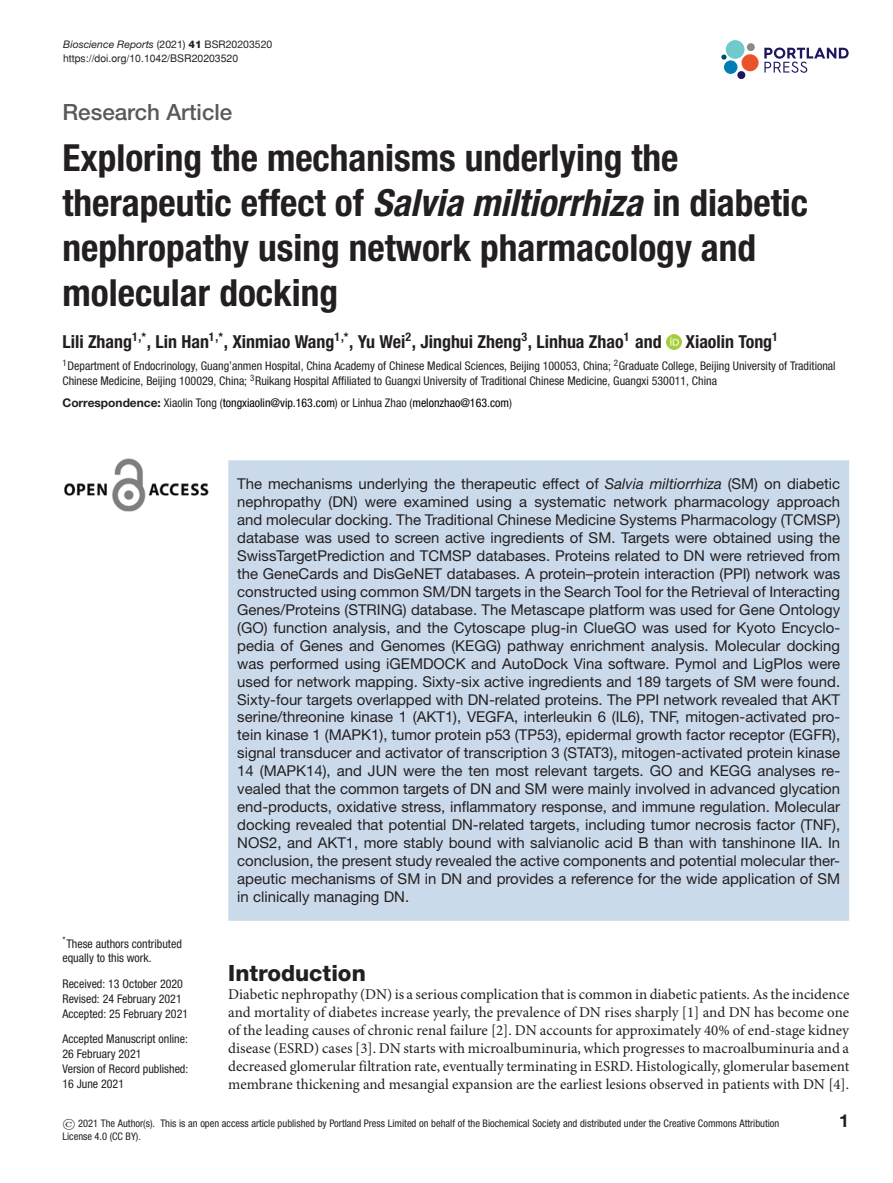
<style>
.page{position:relative;width:893px;height:1183px;background:#fff}
.page>*{position:absolute;margin:0;border:0;box-sizing:border-box;transform-origin:0 0}
.t1{font:700 condensed 37.35px/44.8px "Helvetica Neue LT Std";color:#231f20}
.t2{font:500 22.35px "Helvetica Neue LT Std";color:#58595b}
.t3{font:800 22.35px "Helvetica Neue LT Std";color:#231f20}
.t4{font:700 condensed 18px "Helvetica Neue LT Std";color:#231f20}
.t5{font:700 18px "Helvetica Neue LT Std";color:#231f20}
.t6{font:15px/18px "Helvetica Neue LT Std";color:#231f20;text-align:justify}
.t7{font:15px/18px "Minion Pro";color:#231f20;text-align:justify}
.t8{font:condensed 12px/15px "Helvetica Neue LT Std";color:#231f20}
.t9{font:condensed 12px "Helvetica Neue LT Std";color:#000}
.t10{font:condensed 10.5px/13.5px "Helvetica Neue LT Std";color:#231f20}
.t11{font:italic 10.5px "Helvetica Neue LT Std";color:#231f20}
.t12{font:10.5px "Helvetica";color:#231f20}
.s1{font-style:normal}
.s2{font-weight:800;font-style:normal}
.s3{font-style:italic}
.s4{font-weight:700;font-stretch:normal;color:#231f20}
.s5{color:#231f20}
.s6{font-family:"SFRM0700";font-stretch:normal}
</style>
<div class="page">
<svg style="left:764px;top:48px;width:85px;height:25px"></svg>
<div style="left:726px;top:40px;width:18px;height:19px;background:#70cacb;border-radius:50%"></div>
<div style="left:741px;top:54px;width:18px;height:17px;background:#ea5329;border-radius:50%"></div>
<div style="left:724px;top:60px;width:13px;height:14px;background:#007db5;border-radius:50%"></div>
<div style="left:737px;top:71px;width:8px;height:8px;background:#1d1760;border-radius:50%"></div>
<div style="left:747px;top:43px;width:8px;height:8px;background:#888c85;border-radius:50%"></div>
<svg style="left:721px;top:54px;width:5px;height:6px"></svg>
<img style="left:666px;top:334px;width:15px;height:15px">
<img style="left:64px;top:458px;width:145px;height:53px">
<div style="left:228px;top:460px;width:621px;height:460px;background:#cbdaeb"></div>
<p class="t11" style="left:63px;top:40px;width:211px">Bioscience Reports <span class="s1">(2021)</span> <span class="s2">41</span> <span class="s1">BSR20203520</span></p>
<p class="t12" style="left:63px;top:54px;width:177px">https://doi.org/10.1042/BSR20203520</p>
<h2 class="t2" style="left:62px;top:104px;width:171px">Research Article</h2>
<h1 class="t1" style="left:62px;top:138px;width:747px">Exploring the mechanisms underlying the therapeutic effect of <span class="s3">Salvia miltiorrhiza</span> in diabetic nephropathy using network pharmacology and molecular docking</h1>
<p class="t4" style="left:62px;top:334px;width:601px">Lili Zhang<sup>1,*</sup>, Lin Han<sup>1,*</sup>, Xinmiao Wang<sup>1,*</sup>, Yu Wei<sup>2</sup>, Jinghui Zheng<sup>3</sup>, Linhua Zhao<sup>1</sup> and</p>
<p class="t4" style="left:685px;top:334px;width:94px">Xiaolin Tong<sup>1</sup></p>
<p class="t8" style="left:62px;top:359px;width:775px"><sup>1</sup>Department of Endocrinology, Guang’anmen Hospital, China Academy of Chinese Medical Sciences, Beijing 100053, China; <sup>2</sup>Graduate College, Beijing University of Traditional<br>Chinese Medicine, Beijing 100029, China; <sup>3</sup>Ruikang Hospital Affiliated to Guangxi University of Traditional Chinese Medicine, Guangxi 530011, China</p>
<p class="t9" style="left:62px;top:398px;width:451px"><span class="s4">Correspondence:</span> <span class="s5">Xiaolin Tong (</span>tongxiaolin@vip.163.com<span class="s5">) or Linhua Zhao (</span>melonzhao@163.com<span class="s5">)</span></p>
<p class="t6" style="left:237px;top:476px;width:604px">The mechanisms underlying the therapeutic effect of <span class="s3">Salvia miltiorrhiza</span> (SM) on diabetic nephropathy (DN) were examined using a systematic network pharmacology approach and molecular docking. The Traditional Chinese Medicine Systems Pharmacology (TCMSP) database was used to screen active ingredients of SM. Targets were obtained using the SwissTargetPrediction and TCMSP databases. Proteins related to DN were retrieved from the GeneCards and DisGeNET databases. A protein–protein interaction (PPI) network was constructed using common SM/DN targets in the Search Tool for the Retrieval of Interacting Genes/Proteins (STRING) database. The Metascape platform was used for Gene Ontology (GO) function analysis, and the Cytoscape plug-in ClueGO was used for Kyoto Encyclo&shy;pedia of Genes and Genomes (KEGG) pathway enrichment analysis. Molecular docking was performed using iGEMDOCK and AutoDock Vina software. Pymol and LigPlos were used for network mapping. Sixty-six active ingredients and 189 targets of SM were found.<br>Sixty-four targets overlapped with DN-related proteins. The PPI network revealed that AKT serine/threonine kinase 1 (AKT1), VEGFA, interleukin 6 (IL6), TNF, mitogen-activated pro&shy;tein kinase 1 (MAPK1), tumor protein p53 (TP53), epidermal growth factor receptor (EGFR), signal transducer and activator of transcription 3 (STAT3), mitogen-activated protein kinase 14 (MAPK14), and JUN were the ten most relevant targets. GO and KEGG analyses re&shy;vealed that the common targets of DN and SM were mainly involved in advanced glycation end-products, oxidative stress, inflammatory response, and immune regulation. Molecular docking revealed that potential DN-related targets, including tumor necrosis factor (TNF), NOS2, and AKT1, more stably bound with salvianolic acid B than with tanshinone IIA. In conclusion, the present study revealed the active components and potential molecular ther&shy;apeutic mechanisms of SM in DN and provides a reference for the wide application of SM in clinically managing DN.</p>
<p class="t8" style="left:62px;top:936px;width:121px"><sup>*</sup>These authors contributed equally to this work.</p>
<p class="t8" style="left:62px;top:976px;width:127px">Received: 13 October 2020<br>Revised: 24 February 2021<br>Accepted: 25 February 2021</p>
<p class="t8" style="left:62px;top:1032px;width:127px">Accepted Manuscript online:<br>26 February 2021<br>Version of Record published:<br>16 June 2021</p>
<h2 class="t3" style="left:228px;top:964px;width:139px">Introduction</h2>
<p class="t7" style="left:228px;top:986px;width:623px">Diabetic nephropathy (DN) is a serious complication that is common in diabetic patients. As the incidence and mortality of diabetes increase yearly, the prevalence of DN rises sharply [1] and DN has become one of the leading causes of chronic renal failure [2]. DN accounts for approximately 40% of end-stage kidney disease (ESRD) cases [3]. DN starts with microalbuminuria, which progresses to macroalbuminuria and a decreased glomerular filtration rate, eventually terminating in ESRD. Histologically, glomerular basement membrane thickening and mesangial expansion are the earliest lesions observed in patients with DN [4].</p>
<p class="t10" style="left:62px;top:1117px;width:718px"><span class="s6">©</span> 2021 The Author(s). This is an open access article published by Portland Press Limited on behalf of the Biochemical Society and distributed under the Creative Commons Attribution<br>License 4.0 (CC BY).</p>
<p class="t5" style="left:839px;top:1113px;width:11px">1</p>
</div>
